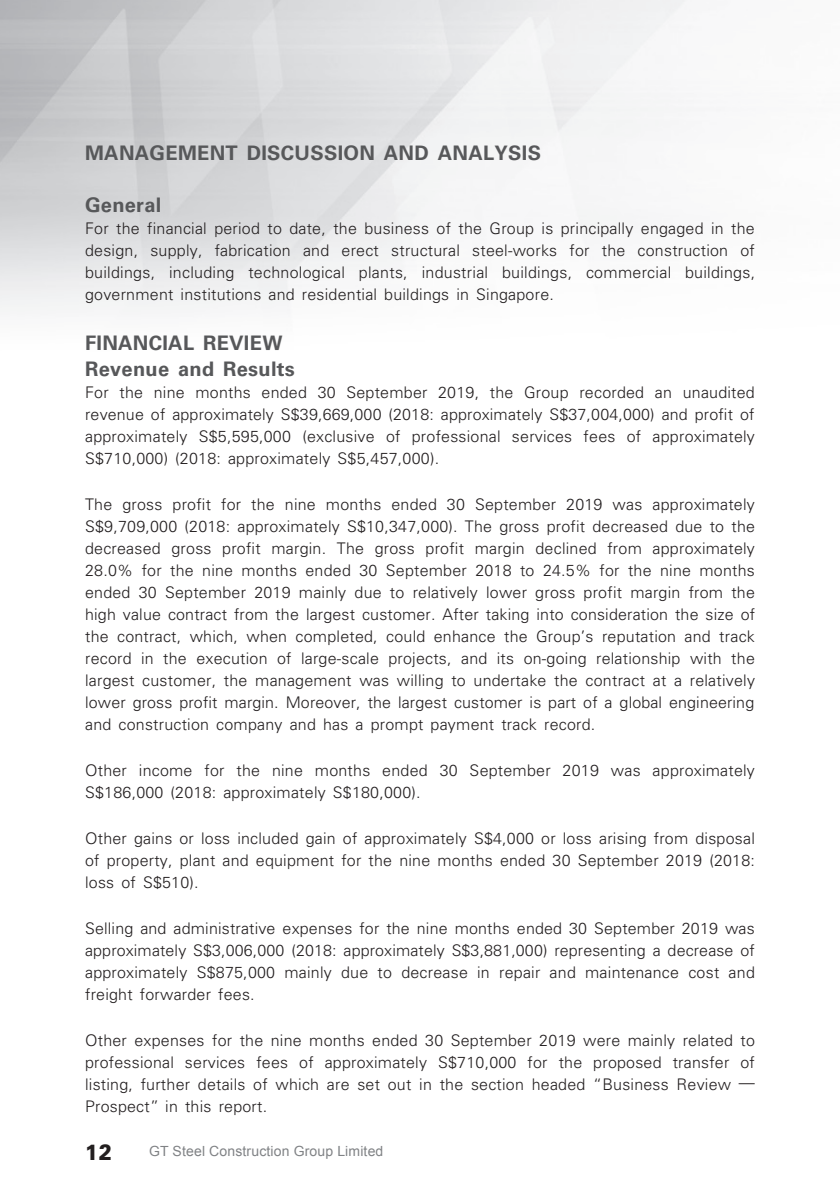
<style>
.page{position:relative;width:840px;height:1191px;background:#fff}
.page>*{position:absolute;margin:0;border:0;box-sizing:border-box;transform-origin:0 0}
.t1{font:900 22px "Univers LT Std";color:#231f20;scale:.9 1}
._03_H1{font:700 20px "Univers LT Std";letter-spacing:.015em;color:#57585a}
._04___H2{font:700 20px "Univers LT Std";letter-spacing:.015em;color:#57585a}
._01_Body_Text{font:300 16px/22px "Univers LT Std";letter-spacing:.015em;color:#231f20;text-align:justify}
.t2{font:14px "Arial";letter-spacing:.01em;color:#808285}
</style>
<div class="page">
<p class="_03_H1" style="left:85px;top:141px;width:457px">MANAGEMENT DISCUSSION AND ANALYSIS</p>
<p class="_04___H2" style="left:85px;top:193px;width:78px">General</p>
<p class="_01_Body_Text" style="left:85px;top:217px;width:671px">For the financial period to date, the business of the Group is principally engaged in the design, supply, fabrication and erect structural steel-works for the construction of buildings, including technological plants, industrial buildings, commercial buildings, government institutions and residential buildings in Singapore.</p>
<p class="_03_H1" style="left:85px;top:331px;width:199px">FINANCIAL REVIEW</p>
<p class="_04___H2" style="left:85px;top:357px;width:211px">Revenue and Results</p>
<p class="_01_Body_Text" style="left:85px;top:381px;width:671px">For the nine months ended 30 September 2019, the Group recorded an unaudited revenue of approximately S$39,669,000 (2018: approximately S$37,004,000) and profit of approximately S$5,595,000 (exclusive of professional services fees of approximately S$710,000) (2018: approximately S$5,457,000).</p>
<p class="_01_Body_Text" style="left:85px;top:493px;width:671px">The gross profit for the nine months ended 30 September 2019 was approximately S$9,709,000 (2018: approximately S$10,347,000). The gross profit decreased due to the decreased gross profit margin. The gross profit margin declined from approximately 28.0% for the nine months ended 30 September 2018 to 24.5% for the nine months ended 30 September 2019 mainly due to relatively lower gross profit margin from the high value contract from the largest customer. After taking into consideration the size of the contract, which, when completed, could enhance the Group’s reputation and track record in the execution of large-scale projects, and its on-going relationship with the largest customer, the management was willing to undertake the contract at a relatively lower gross profit margin. Moreover, the largest customer is part of a global engineering and construction company and has a prompt payment track record.</p>
<p class="_01_Body_Text" style="left:85px;top:759px;width:671px">Other income for the nine months ended 30 September 2019 was approximately<br>S$186,000 (2018: approximately S$180,000).</p>
<p class="_01_Body_Text" style="left:85px;top:827px;width:671px">Other gains or loss included gain of approximately S$4,000 or loss arising from disposal of property, plant and equipment for the nine months ended 30 September 2019 (2018: loss of S$510).</p>
<p class="_01_Body_Text" style="left:85px;top:917px;width:671px">Selling and administrative expenses for the nine months ended 30 September 2019 was approximately S$3,006,000 (2018: approximately S$3,881,000) representing a decrease of approximately S$875,000 mainly due to decrease in repair and maintenance cost and freight forwarder fees.</p>
<p class="_01_Body_Text" style="left:85px;top:1029px;width:671px">Other expenses for the nine months ended 30 September 2019 were mainly related to professional services fees of approximately S$710,000 for the proposed transfer of listing, further details of which are set out in the section headed “Business Review — Prospect” in this report.</p>
<h1 class="t1" style="left:85px;top:1137px;width:31px">12</h1>
<p class="t2" style="left:149px;top:1141px;width:236px">GT Steel Construction Group Limited</p>
</div>
